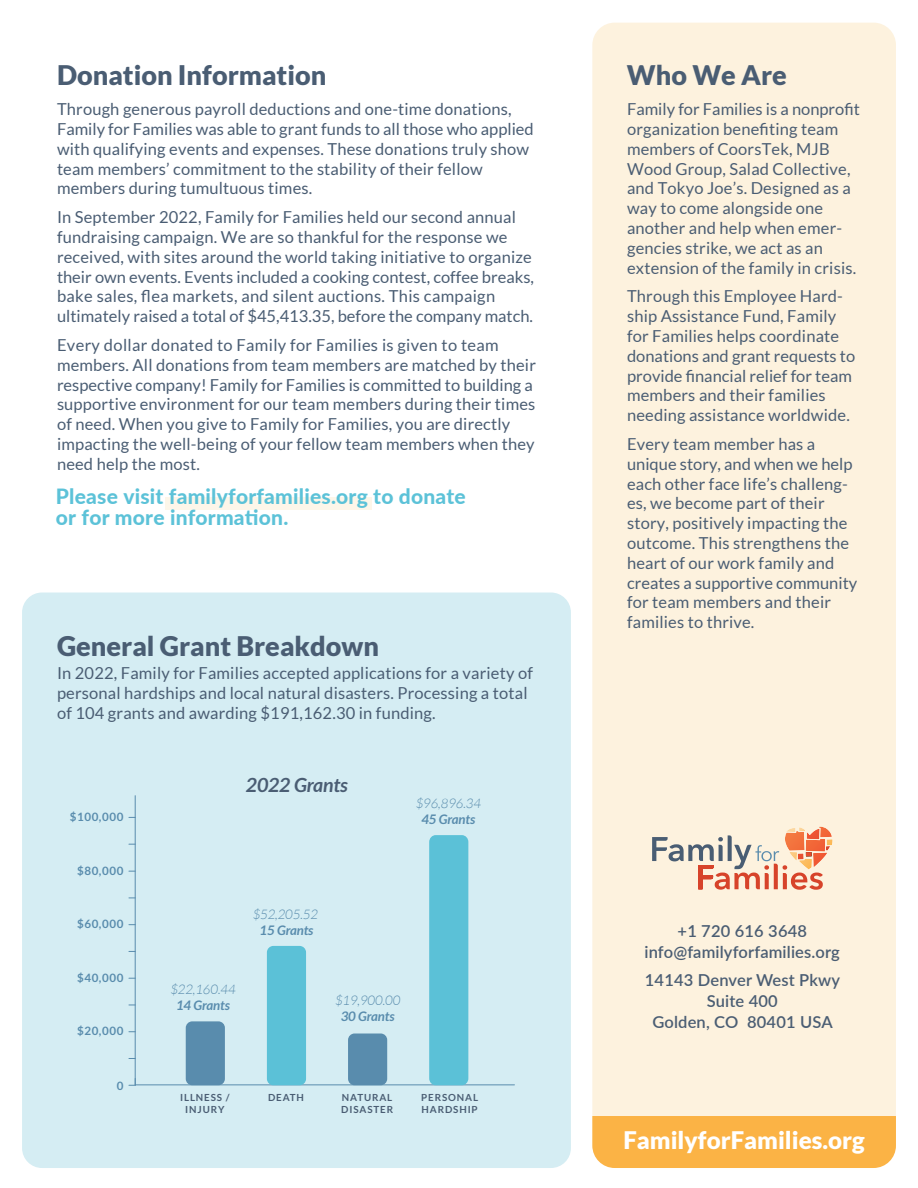
<style>
.page{position:relative;width:918px;height:1188px;background:#fff}
.page>*{position:absolute;margin:0;border:0;box-sizing:border-box;transform-origin:0 0}
.t1{font:900 27px "Lato";color:#4a5d73}
.t2{font:900 24.15px "Lato";color:#fff}
.t3{font:800 21px/21px "Lato";letter-spacing:.01em;color:#5cc2d8}
.t4{font:italic 700 19.5px "Lato";letter-spacing:-.01em;color:#4a5d73}
.t5{font:16.5px/19.8px "Lato";letter-spacing:.01em;color:#4a5d73}
.t6{font:600 16.5px/21px "Lato";letter-spacing:.01em;color:#4a5d73;text-align:center}
.t7{font:italic 300 13.2px "Lato";letter-spacing:-.01em;color:#598cad}
.t8{font:italic 700 13.2px "Lato";letter-spacing:-.01em;color:#598cad}
.t9{font:700 11.55px "Lato";letter-spacing:.05em;color:#598cad}
.t10{font:700 9.75px/11.9px "Lato";letter-spacing:.09em;color:#4a5d73}
</style>
<div class="page">
<div style="left:166px;top:497px;width:206px;height:13px;background:#fdf6e9"></div>
<div style="left:592px;top:23px;width:304px;height:1144px;background:#fdf2de;border-radius:22px"></div>
<div style="left:592px;top:1116px;width:304px;height:52px;background:#fbb345"></div>
<div style="left:22px;top:593px;width:549px;height:575px;background:#d5edf3;border-radius:20px"></div>
<svg style="left:652px;top:827px;width:181px;height:63px"></svg>
<hr style="left:135px;top:1084px;width:379px;height:1px;background:#598cad">
<hr style="left:135px;top:796px;width:1px;height:289px;background:#598cad">
<svg style="left:129px;top:1078px;width:7px;height:8px"></svg>
<div style="left:186px;top:1021px;width:39px;height:64px;background:#598cad;border-radius:6px"></div>
<div style="left:267px;top:946px;width:39px;height:139px;background:#5bc1d7;border-radius:6px"></div>
<div style="left:348px;top:1034px;width:39px;height:51px;background:#598cad;border-radius:6px"></div>
<div style="left:429px;top:835px;width:39px;height:250px;background:#5bc1d7;border-radius:7px"></div>
<h1 class="t1" style="left:57px;top:64px;width:271px">Donation Information</h1>
<p class="t5" style="left:57px;top:100px;width:478px">Through generous payroll deductions and one-time donations, Family for Families was able to grant funds to all those who applied with qualifying events and expenses. These donations truly show team members’ commitment to the stability of their fellow members during tumultuous times.</p>
<p class="t5" style="left:57px;top:208px;width:479px">In September 2022, Family for Families held our second annual fundraising campaign. We are so thankful for the response we received, with sites around the world taking initiative to organize their own events. Events included a cooking contest, coffee breaks, bake sales, flea markets, and silent auctions. This campaign ultimately raised a total of $45,413.35, before the company match.</p>
<p class="t5" style="left:57px;top:336px;width:481px">Every dollar donated to Family for Families is given to team members. All donations from team members are matched by their respective company! Family for Families is committed to building a supportive environment for our team members during their times of need. When you give to Family for Families, you are directly impacting the well-being of your fellow team members when they need help the most.</p>
<p class="t3" style="left:56px;top:488px;width:411px">Please visit familyforfamilies.org to donate or for more information.</p>
<h1 class="t1" style="left:57px;top:636px;width:324px">General Grant Breakdown</h1>
<p class="t5" style="left:57px;top:664px;width:477px">In 2022, Family for Families accepted applications for a variety of personal hardships and local natural disasters. Processing a total of 104 grants and awarding $191,162.30 in funding.</p>
<p class="t9" style="left:70px;top:812px;width:55px">$100,000</p>
<p class="t9" style="left:77px;top:865px;width:48px">$80,000</p>
<p class="t9" style="left:77px;top:919px;width:48px">$60,000</p>
<p class="t9" style="left:77px;top:972px;width:48px">$40,000</p>
<p class="t9" style="left:77px;top:1026px;width:48px">$20,000</p>
<p class="t9" style="left:117px;top:1080px;width:8px">0</p>
<p class="t4" style="left:246px;top:778px;width:104px">2022 Grants</p>
<p class="t7" style="left:416px;top:798px;width:67px">$96,896.34</p>
<p class="t8" style="left:421px;top:814px;width:55px">45 Grants</p>
<p class="t7" style="left:253px;top:908px;width:67px">$52,205.52</p>
<p class="t8" style="left:260px;top:925px;width:55px">15 Grants</p>
<p class="t7" style="left:170px;top:983px;width:67px">$22,160.44</p>
<p class="t8" style="left:176px;top:1000px;width:55px">14 Grants</p>
<p class="t7" style="left:335px;top:995px;width:67px">$19,900.00</p>
<p class="t8" style="left:341px;top:1011px;width:55px">30 Grants</p>
<p class="t10" style="left:180px;top:1092px;width:51px">ILLNESS /</p>
<p class="t10" style="left:268px;top:1092px;width:37px">DEATH</p>
<p class="t10" style="left:185px;top:1104px;width:41px">INJURY</p>
<p class="t10" style="left:341px;top:1092px;width:53px">NATURAL<br>DISASTER</p>
<p class="t10" style="left:421px;top:1092px;width:58px">PERSONAL<br>HARDSHIP</p>
<h1 class="t1" style="left:627px;top:64px;width:162px">Who We Are</h1>
<p class="t5" style="left:627px;top:99px;width:234px">Family for Families is a nonprofit organization benefiting team members of CoorsTek, MJB<br>Wood Group, Salad Collective, and Tokyo Joe’s. Designed as a way to come alongside one another and help when emer&shy;gencies strike, we act as an extension of the family in crisis.</p>
<p class="t5" style="left:627px;top:287px;width:230px">Through this Employee Hard&shy;ship Assistance Fund, Family for Families helps coordinate donations and grant requests to provide financial relief for team members and their families needing assistance worldwide.</p>
<p class="t5" style="left:627px;top:435px;width:232px">Every team member has a unique story, and when we help each other face life’s challeng&shy;es, we become part of their story, positively impacting the outcome. This strengthens the heart of our work family and creates a supportive community for team members and their families to thrive.</p>
<p class="t6" style="left:644px;top:922px;width:197px">+1 720 616 3648 info@familyforfamilies.org</p>
<p class="t6" style="left:645px;top:971px;width:197px">14143 Denver West Pkwy<br>Suite 400<br>Golden, CO 80401 USA</p>
<h2 class="t2" style="left:623px;top:1131px;width:243px">FamilyforFamilies.org</h2>
</div>
